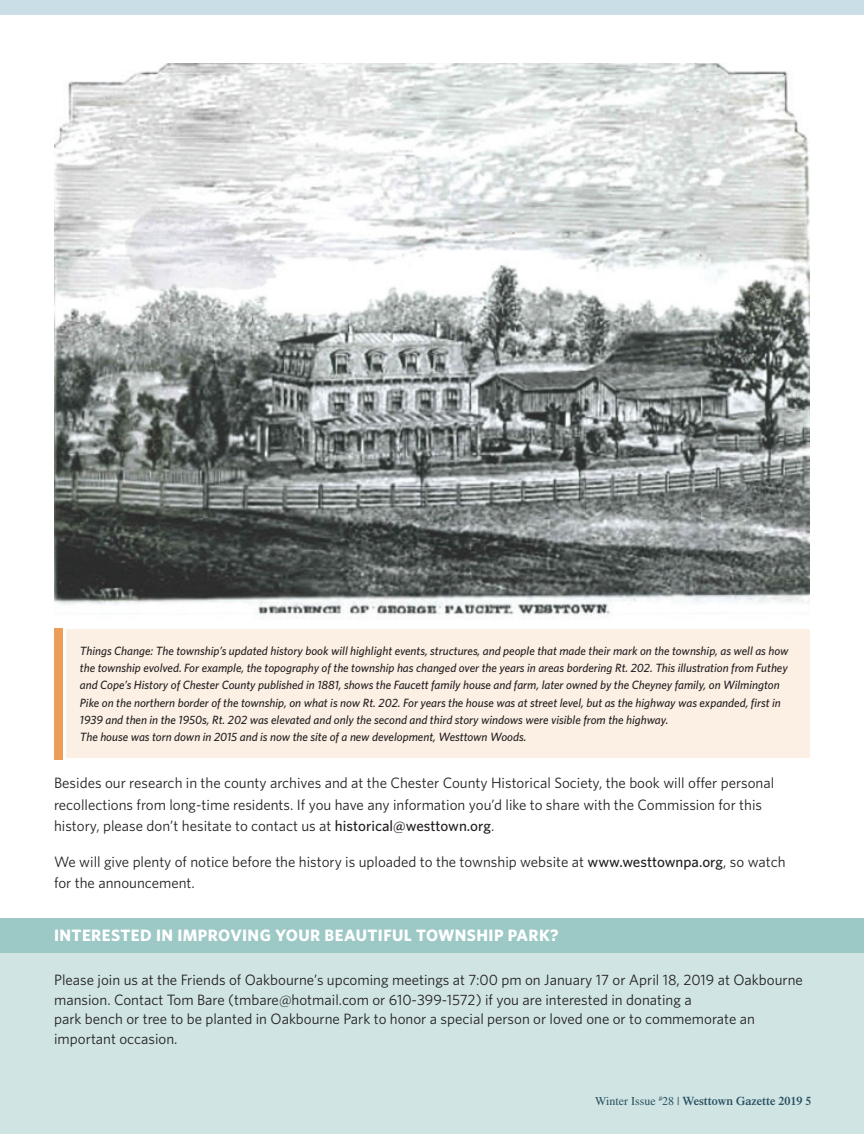
<style>
.page{position:relative;width:864px;height:1134px;background:#fff}
.page>*{position:absolute;margin:0;border:0;box-sizing:border-box;transform-origin:0 0}
.t1{font:700 16.5px "Whitney";letter-spacing:.025em;color:#fff}
.t2{font:15px/19.5px "Whitney";color:#231f20}
.t3{font:italic 500 12px/17.2px "Whitney";color:#231f20}
.t4{font:600 12px "Times LT Std";color:#2b5060}
.s1{font-weight:500}
.s2{font-weight:400}
</style>
<div class="page">
<div style="left:0;top:918px;width:864px;height:216px;background:#cfe4e3"></div>
<div style="left:0;top:918px;width:864px;height:34px;background:#9cc8c5"></div>
<div style="left:0;top:0;width:864px;height:14px;background:#c9dee7"></div>
<img style="left:54px;top:63px;width:756px;height:556px">
<div style="left:67px;top:629px;width:743px;height:128px;background:#fcf0e5"></div>
<div style="left:54px;top:629px;width:8px;height:131px;background:#ed9e56"></div>
<p class="t3" style="left:80px;top:642px;width:710px">Things Change: The township’s updated history book will highlight events, structures, and people that made their mark on the township, as well as how the township evolved. For example, the topography of the township has changed over the years in areas bordering Rt. 202. This illustration from Futhey and Cope’s History of Chester County published in 1881, shows the Faucett family house and farm, later owned by the Cheyney family, on Wilmington Pike on the northern border of the township, on what is now Rt. 202. For years the house was at street level, but as the highway was expanded, first in 1939 and then in the 1950s, Rt. 202 was elevated and only the second and third story windows were visible from the highway.<br>The house was torn down in 2015 and is now the site of a new development, Westtown Woods.</p>
<p class="t2" style="left:54px;top:772px;width:722px;line-height:21.8px">Besides our research in the county archives and at the Chester County Historical Society, the book will offer personal recollections from long-time residents. If you have any information you’d like to share with the Commission for this history, please don’t hesitate to contact us at <span class="s1">historical@westtown.org</span>.</p>
<p class="t2" style="left:54px;top:850px;width:733px;line-height:21.8px">We will give plenty of notice before the history is uploaded to the township website at <span class="s1">www.westtownpa.org</span>, so watch for the announcement.</p>
<h1 class="t1" style="left:54px;top:925px;width:506px">INTERESTED IN IMPROVING YOUR BEAUTIFUL TOWNSHIP PARK?</h1>
<p class="t2" style="left:54px;top:970px;width:750px">Please join us at the Friends of Oakbourne’s upcoming meetings at 7:00 pm on January 17 or April 18, 2019 at Oakbourne mansion. Contact Tom Bare (tmbare@hotmail.com or 610-399-1572) if you are interested in donating a<br>park bench or tree to be planted in Oakbourne Park to honor a special person or loved one or to commemorate an important occasion.</p>
<p class="t4" style="left:595px;top:1094px;width:218px"><span class="s2">Winter Issue</span> <sup>#</sup><span class="s2">28 |</span> Westtown Gazette 2019 5</p>
</div>
